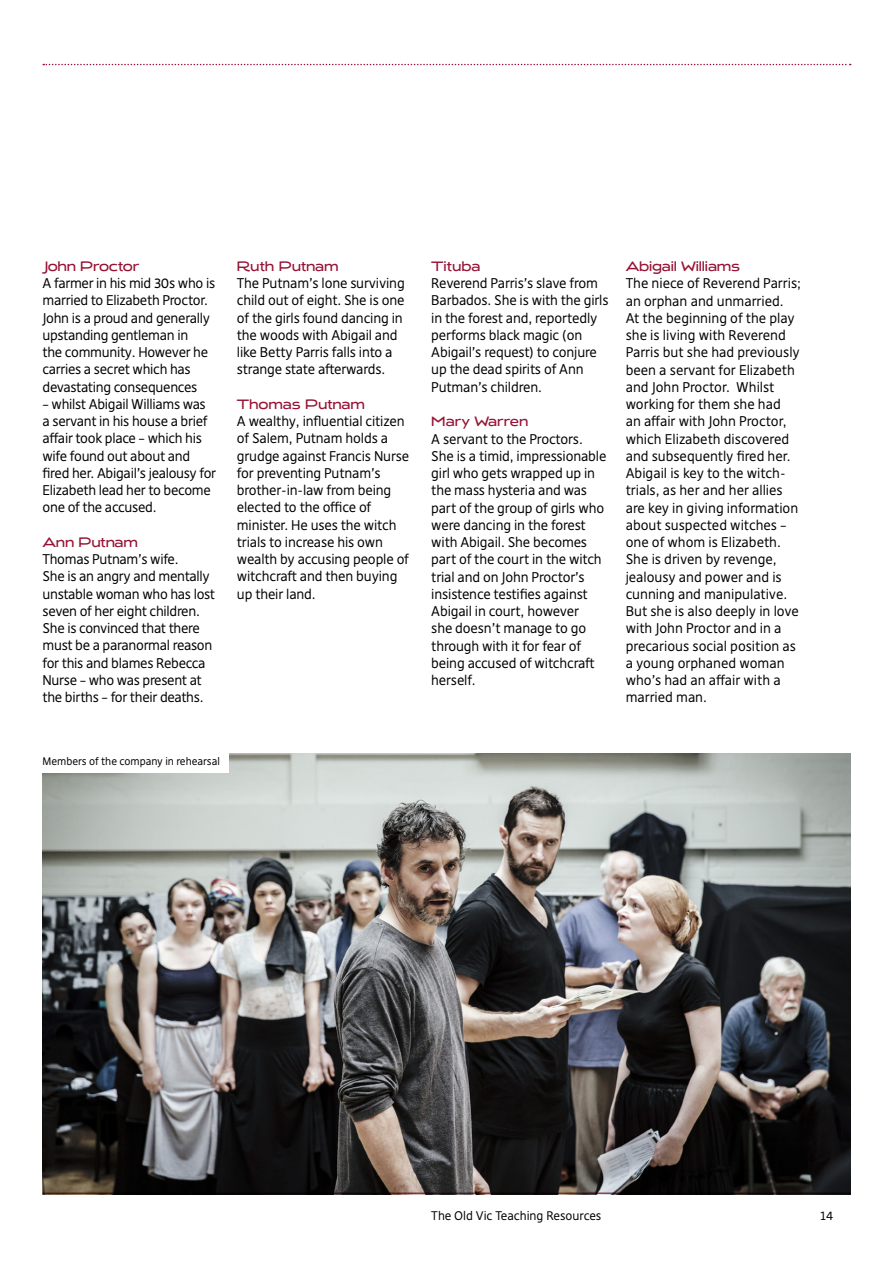
<style>
.page{position:relative;width:893px;height:1263px;background:#fff}
.page>*{position:absolute;margin:0;border:0;box-sizing:border-box;transform-origin:0 0}
.t1{font:13.5px/17.2px "Deja Rip";letter-spacing:-.01em;color:#000}
.t2{font:13.5px "Baylis";letter-spacing:-.015em;color:#971234}
.t3{font:12px "Deja Rip";color:#000}
.t4{font:10.5px "Deja Rip";color:#000}
</style>
<div class="page">
<img style="left:43px;top:754px;width:807px;height:441px">
<div style="left:34px;top:745px;width:194px;height:28px;background:#fff"></div>
<svg style="left:43px;top:64px;width:808px;height:1px"></svg>
<hr style="left:43px;top:1192px;width:807px;height:2px;background:#971234">
<p class="t2" style="left:43px;top:258px;width:98px">John Proctor</p>
<p class="t1" style="left:43px;top:275px;width:174px">A farmer in his mid 30s who is married to Elizabeth Proctor.<br>John is a proud and generally upstanding gentleman in<br>the community. However he carries a secret which has devastating consequences</p>
<p class="t1" style="left:43px;top:395px;width:175px">– whilst Abigail Williams was a servant in his house a brief affair took place – which his wife found out about and fired her. Abigail’s jealousy for<br>Elizabeth lead her to become one of the accused.</p>
<p class="t2" style="left:43px;top:534px;width:97px">Ann Putnam</p>
<p class="t1" style="left:43px;top:551px;width:174px">Thomas Putnam’s wife.<br>She is an angry and mentally unstable woman who has lost seven of her eight children.<br>She is convinced that there must be a paranormal reason for this and blames Rebecca<br>Nurse – who was present at the births – for their deaths.</p>
<p class="t2" style="left:237px;top:258px;width:103px">Ruth Putnam</p>
<p class="t1" style="left:237px;top:275px;width:169px">The Putnam’s lone surviving child out of eight. She is one of the girls found dancing in the woods with Abigail and like Betty Parris falls into a strange state afterwards.</p>
<p class="t2" style="left:237px;top:396px;width:130px">Thomas Putnam</p>
<p class="t1" style="left:237px;top:413px;width:174px">A wealthy, influential citizen of Salem, Putnam holds a grudge against Francis Nurse for preventing Putnam’s brother-in-law from being elected to the office of minister. He uses the witch trials to increase his own wealth by accusing people of witchcraft and then buying up their land.</p>
<p class="t4" style="left:43px;top:754px;width:179px">Members of the company in rehearsal</p>
<p class="t2" style="left:431px;top:258px;width:51px">Tituba</p>
<p class="t1" style="left:431px;top:275px;width:179px">Reverend Parris’s slave from<br>Barbados. She is with the girls in the forest and, reportedly performs black magic (on<br>Abigail’s request) to conjure up the dead spirits of Ann<br>Putman’s children.</p>
<p class="t2" style="left:431px;top:414px;width:99px">Mary Warren</p>
<p class="t1" style="left:431px;top:430px;width:177px">A servant to the Proctors.<br>She is a timid, impressionable girl who gets wrapped up in the mass hysteria and was part of the group of girls who were dancing in the forest with Abigail. She becomes part of the court in the witch trial and on John Proctor’s insistence testifies against<br>Abigail in court, however<br>she doesn’t manage to go through with it for fear of being accused of witchcraft herself.</p>
<p class="t2" style="left:626px;top:258px;width:116px">Abigail Williams</p>
<p class="t1" style="left:626px;top:275px;width:177px">The niece of Reverend Parris; an orphan and unmarried.<br>At the beginning of the play she is living with Reverend<br>Parris but she had previously been a servant for Elizabeth and John Proctor. Whilst working for them she had<br>an affair with John Proctor, which Elizabeth discovered and subsequently fired her.<br>Abigail is key to the witch&shy;trials, as her and her allies are key in giving information about suspected witches – one of whom is Elizabeth.<br>She is driven by revenge, jealousy and power and is cunning and manipulative.<br>But she is also deeply in love with John Proctor and in a precarious social position as a young orphaned woman who’s had an affair with a married man.</p>
<p class="t3" style="left:431px;top:1208px;width:172px">The Old Vic Teaching Resources</p>
<p class="t3" style="left:820px;top:1208px;width:15px">14</p>
</div>
